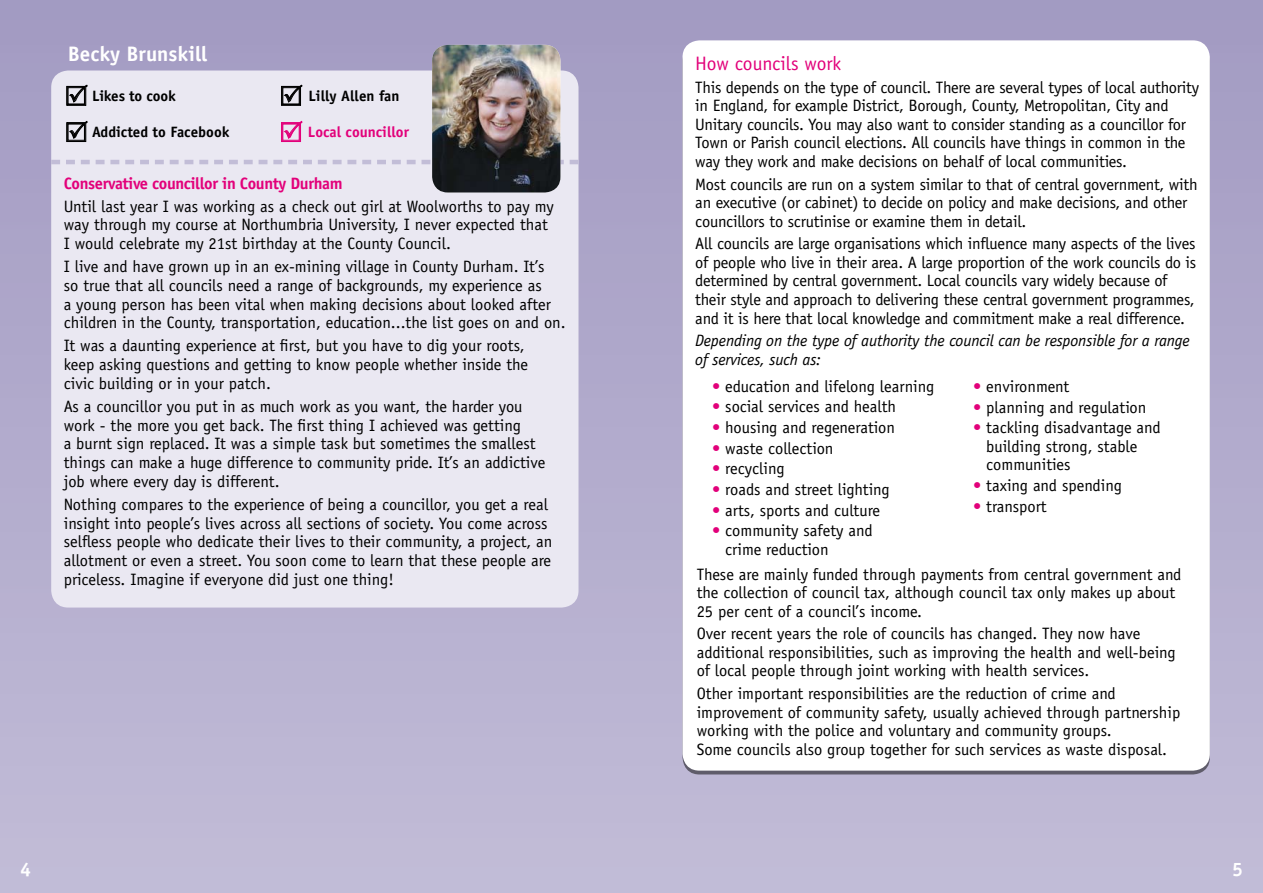
<style>
.page{position:relative;width:1263px;height:893px;background:#fff}
.page>*{position:absolute;margin:0;border:0;box-sizing:border-box;transform-origin:0 0}
.t1{font:700 21px "Officina Sans";color:#fff}
.t2{font:19.5px "Officina Sans";color:#e2007a}
.t3{font:700 19.5px "Officina Sans";color:#fff}
.t4{font:16.5px/18.6px "Officina Sans";color:#000}
.t5{font:italic 16.5px/18.6px "Officina Sans";letter-spacing:-.01em;color:#000}
.t6{font:700 16.5px "Officina Sans";letter-spacing:-.025em;color:#e2007a}
.t7{font:700 15px "Officina Sans";color:#000}
.t8{font:700 15px "Officina Sans";color:#e2007a}
.s1{color:#e2007a}
</style>
<div class="page">
<div style="left:0;top:0;width:1263px;height:893px;background:linear-gradient(to bottom,#a39bc2,#c1bcd7)"></div>
<div style="left:682px;top:40px;width:528px;height:731px;background:#fff;border-radius:17px"></div>
<div style="left:51px;top:71px;width:527px;height:537px;background:#eae8f2;border-radius:17px"></div>
<svg style="left:51px;top:160px;width:527px;height:4px"></svg>
<img style="left:432px;top:45px;width:128px;height:147px">
<svg style="left:66px;top:121px;width:22px;height:21px"></svg>
<svg style="left:281px;top:121px;width:22px;height:21px"></svg>
<svg style="left:66px;top:85px;width:22px;height:21px"></svg>
<svg style="left:281px;top:85px;width:22px;height:21px"></svg>
<p class="t1" style="left:68px;top:41px;width:141px">Becky Brunskill</p>
<p class="t7" style="left:92px;top:87px;width:85px">Likes to cook</p>
<p class="t7" style="left:308px;top:87px;width:93px">Lilly Allen fan</p>
<p class="t7" style="left:92px;top:123px;width:139px">Addicted to Facebook</p>
<p class="t8" style="left:308px;top:123px;width:103px">Local councillor</p>
<p class="t6" style="left:64px;top:173px;width:280px">Conservative councillor in County Durham</p>
<p class="t4" style="left:64px;top:197px;width:491px">Until last year I was working as a check out girl at Woolworths to pay my way through my course at Northumbria University, I never expected that<br>I would celebrate my 21st birthday at the County Council.</p>
<p class="t4" style="left:64px;top:257px;width:503px">I live and have grown up in an ex-mining village in County Durham. It’s<br>so true that all councils need a range of backgrounds, my experience as<br>a young person has been vital when making decisions about looked after children in the County, transportation, education...the list goes on and on.</p>
<p class="t4" style="left:64px;top:336px;width:466px">It was a daunting experience at first, but you have to dig your roots, keep asking questions and getting to know people whether inside the civic building or in your patch.</p>
<p class="t4" style="left:64px;top:397px;width:483px">As a councillor you put in as much work as you want, the harder you work - the more you get back. The first thing I achieved was getting<br>a burnt sign replaced. It was a simple task but sometimes the smallest things can make a huge difference to community pride. It’s an addictive job where every day is different.</p>
<p class="t4" style="left:64px;top:495px;width:490px">Nothing compares to the experience of being a councillor, you get a real insight into people’s lives across all sections of society. You come across selfless people who dedicate their lives to their community, a project, an allotment or even a street. You soon come to learn that these people are priceless. Imagine if everyone did just one thing!</p>
<p class="t2" style="left:695px;top:52px;width:147px">How councils work</p>
<p class="t4" style="left:695px;top:78px;width:505px">This depends on the type of council. There are several types of local authority in England, for example District, Borough, County, Metropolitan, City and Unitary councils. You may also want to consider standing as a councillor for Town or Parish council elections. All councils have things in common in the way they work and make decisions on behalf of local communities.</p>
<p class="t4" style="left:695px;top:175px;width:504px">Most councils are run on a system similar to that of central government, with an executive (or cabinet) to decide on policy and make decisions, and other councillors to scrutinise or examine them in detail.</p>
<p class="t4" style="left:695px;top:235px;width:503px">All councils are large organisations which influence many aspects of the lives of people who live in their area. A large proportion of the work councils do is determined by central government. Local councils vary widely because of their style and approach to delivering these central government programmes, and it is here that local knowledge and commitment make a real difference.</p>
<p class="t5" style="left:695px;top:331px;width:496px">Depending on the type of authority the council can be responsible for a range of services, such as:</p>
<p class="t4" style="left:712px;top:377px;width:224px"><span class="s1">•</span> education and lifelong learning</p>
<p class="t4" style="left:712px;top:398px;width:185px"><span class="s1">•</span> social services and health</p>
<p class="t4" style="left:712px;top:418px;width:184px"><span class="s1">•</span> housing and regeneration</p>
<p class="t4" style="left:712px;top:439px;width:123px"><span class="s1">•</span> waste collection</p>
<p class="t4" style="left:712px;top:460px;width:74px"><span class="s1">•</span> recycling</p>
<p class="t4" style="left:712px;top:480px;width:179px"><span class="s1">•</span> roads and street lighting</p>
<p class="t4" style="left:712px;top:501px;width:169px"><span class="s1">•</span> arts, sports and culture</p>
<p class="t4" style="left:725px;top:522px;width:149px;text-indent:-13px"><span class="s1">•</span> community safety and crime reduction</p>
<p class="t4" style="left:973px;top:377px;width:98px"><span class="s1">•</span> environment</p>
<p class="t4" style="left:973px;top:398px;width:175px"><span class="s1">•</span> planning and regulation</p>
<p class="t4" style="left:986px;top:418px;width:176px;text-indent:-13px"><span class="s1">•</span> tackling disadvantage and building strong, stable communities</p>
<p class="t4" style="left:973px;top:476px;width:150px"><span class="s1">•</span> taxing and spending</p>
<p class="t4" style="left:973px;top:497px;width:75px"><span class="s1">•</span> transport</p>
<p class="t4" style="left:697px;top:565px;width:486px">These are mainly funded through payments from central government and the collection of council tax, although council tax only makes up about<br>25 per cent of a council’s income.</p>
<p class="t4" style="left:697px;top:624px;width:480px">Over recent years the role of councils has changed. They now have additional responsibilities, such as improving the health and well-being of local people through joint working with health services.</p>
<p class="t4" style="left:697px;top:684px;width:485px">Other important responsibilities are the reduction of crime and improvement of community safety, usually achieved through partnership working with the police and voluntary and community groups.<br>Some councils also group together for such services as waste disposal.</p>
<p class="t3" style="left:20px;top:858px;width:12px">4</p>
<p class="t3" style="left:1232px;top:858px;width:12px">5</p>
</div>
